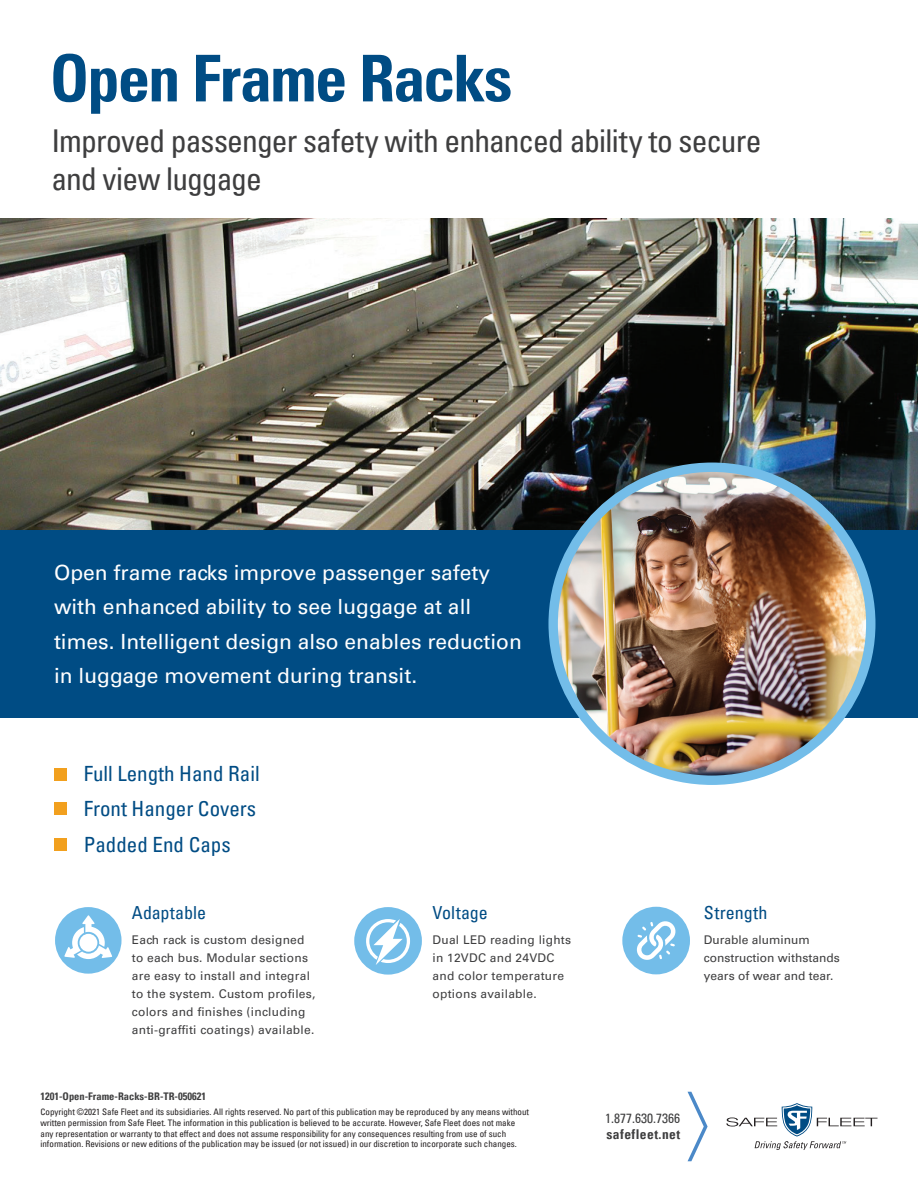
<style>
.page{position:relative;width:918px;height:1188px;background:#fff}
.page>*{position:absolute;margin:0;border:0;box-sizing:border-box;transform-origin:0 0}
.t1{font:700 condensed 64.5px "Univers LT Pro";letter-spacing:-.03em;color:#004c84}
.t2{font:condensed 31.5px/37.8px "Univers LT Pro";letter-spacing:-.025em;color:#3e3e3f}
.t3{font:21px/34.5px "Univers LT Pro 55 Roman";color:#fff}
.t4{font:condensed 21px "Univers LT Pro";color:#004c84}
.t5{font:condensed 18px "Univers LT Pro";letter-spacing:.005em;color:#004c84}
.t6{font:condensed 13.5px "Univers LT Pro";color:#3e3e3f}
.t7{font:700 condensed 13.5px "Univers LT Pro";letter-spacing:.035em;color:#3e3e3f}
.t8{font:12px/18px "Univers LT Pro 55 Roman";letter-spacing:.02em;color:#3e3e3f}
.t9{font:12px/18px "Univers LT Pro 55 Roman";color:#3e3e3f}
.t10{font:700 condensed 10.5px "Univers LT Pro";color:#3e3e3f}
.t11{font:condensed 9px/10.8px "Univers LT Pro";color:#231f20}
</style>
<div class="page">
<svg style="left:726px;top:1103px;width:152px;height:47px"></svg>
<svg style="left:688px;top:1092px;width:20px;height:69px"></svg>
<img style="left:0;top:219px;width:918px;height:311px">
<div style="left:0;top:530px;width:918px;height:188px;background:#004c84"></div>
<img style="left:553px;top:467px;width:318px;height:313px">
<div style="left:548px;top:463px;width:327px;height:322px;border:9px solid #73bde9;border-radius:50%"></div>
<div style="left:54px;top:838px;width:12px;height:12px;background:#f2a01e"></div>
<div style="left:54px;top:803px;width:12px;height:12px;background:#f2a01e"></div>
<div style="left:54px;top:768px;width:12px;height:13px;background:#f2a01e"></div>
<div style="left:622px;top:907px;width:68px;height:67px;background:#73bde9;border-radius:50%"></div>
<div style="left:55px;top:907px;width:67px;height:67px;background:#73bde9;border-radius:50%"></div>
<div style="left:354px;top:907px;width:68px;height:68px;background:#73bde9;border-radius:50%"></div>
<svg style="left:64px;top:915px;width:48px;height:44px"></svg>
<svg style="left:366px;top:919px;width:44px;height:46px"></svg>
<svg style="left:636px;top:921px;width:40px;height:39px"></svg>
<p class="t1" style="left:50px;top:39px;width:464px">Open Frame Racks</p>
<p class="t2" style="left:51px;top:121px;width:712px">Improved passenger safety with enhanced ability to secure and view luggage</p>
<p class="t3" style="left:54px;top:554px;width:469px">Open frame racks improve passenger safety with enhanced ability to see luggage at all times. Intelligent design also enables reduction in luggage movement during transit.</p>
<p class="t4" style="left:84px;top:760px;width:178px">Full Length Hand Rail</p>
<p class="t4" style="left:84px;top:796px;width:174px">Front Hanger Covers</p>
<p class="t4" style="left:84px;top:831px;width:149px">Padded End Caps</p>
<p class="t5" style="left:132px;top:902px;width:76px">Adaptable</p>
<p class="t8" style="left:132px;top:930px;width:185px">Each rack is custom designed to each bus. Modular sections are easy to install and integral to the system. Custom profiles, colors and finishes (including anti-graffiti coatings) available.</p>
<p class="t5" style="left:433px;top:901px;width:57px">Voltage</p>
<p class="t8" style="left:433px;top:930px;width:140px">Dual LED reading lights in 12VDC and 24VDC and color temperature options available.</p>
<p class="t10" style="left:40px;top:1090px;width:167px">1201-Open-Frame-Racks-BR-TR-050621</p>
<p class="t11" style="left:40px;top:1106px;width:490px">Copyright ©2021 Safe Fleet and its subsidiaries. All rights reserved. No part of this publication may be reproduced by any means without written permission from Safe Fleet. The information in this publication is believed to be accurate. However, Safe Fleet does not make any representation or warranty to that effect and does not assume responsibility for any consequences resulting from use of such information. Revisions or new editions of the publication may be issued (or not issued) in our discretion to incorporate such changes.</p>
<p class="t5" style="left:704px;top:902px;width:65px">Strength</p>
<p class="t9" style="left:704px;top:930px;width:137px">Durable aluminum construction withstands years of wear and tear.</p>
<h3 class="t6" style="left:605px;top:1110px;width:76px">1.877.630.7366</h3>
<h3 class="t7" style="left:606px;top:1126px;width:75px">safefleet.net</h3>
</div>
